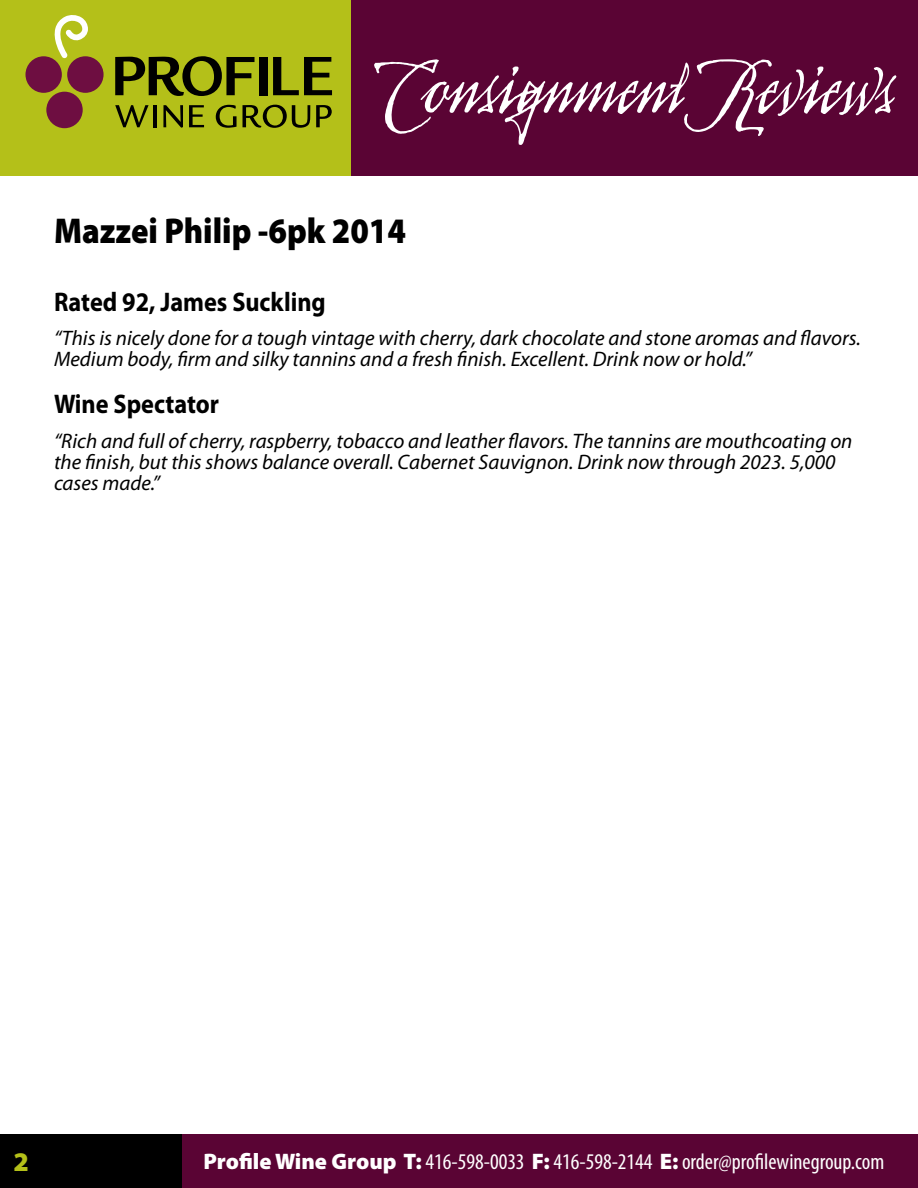
<style>
.page{position:relative;width:918px;height:1188px;background:#fff}
.page>*{position:absolute;margin:0;border:0;box-sizing:border-box;transform-origin:0 0}
.t1{font:112.5px "Arcana GMM Std Manuscript";color:#fff;scale:.75 1}
.t2{font:900 36px "Myriad Pro";color:#000;scale:.9 1}
.t3{font:700 27px "Myriad Pro";color:#000;scale:.9 1}
.t4{font:900 27px "Myriad Pro";color:#b4c019}
.t5{font:condensed 22.5px "Myriad Pro";color:#fff}
.t6{font:italic 21px/21px "Myriad Pro";color:#000}
.s1{font-weight:900;font-stretch:normal}
</style>
<div class="page">
<div style="left:0;top:0;width:351px;height:176px;background:#b4c019"></div>
<div style="left:178px;top:1134px;width:740px;height:54px;background:#5a0434"></div>
<div style="left:351px;top:0;width:567px;height:176px;background:#5a0434"></div>
<div style="left:0;top:1134px;width:181px;height:54px;background:#000"></div>
<svg style="left:115px;top:56px;width:140px;height:40px"></svg>
<div style="left:259px;top:57px;width:8px;height:38px;background:#000"></div>
<svg style="left:273px;top:57px;width:59px;height:38px"></svg>
<svg style="left:115px;top:105px;width:34px;height:22px"></svg>
<hr style="left:154px;top:105px;width:3px;height:22px;background:#000">
<svg style="left:163px;top:105px;width:20px;height:23px"></svg>
<svg style="left:189px;top:105px;width:15px;height:22px"></svg>
<svg style="left:216px;top:105px;width:21px;height:23px"></svg>
<svg style="left:243px;top:105px;width:67px;height:23px"></svg>
<svg style="left:316px;top:105px;width:16px;height:22px"></svg>
<div style="left:46px;top:92px;width:37px;height:36px;background:#6e0e41;border-radius:50%"></div>
<div style="left:25px;top:56px;width:37px;height:37px;background:#6e0e41;border-radius:50%"></div>
<div style="left:67px;top:56px;width:37px;height:37px;background:#6e0e41;border-radius:50%"></div>
<svg style="left:54px;top:15px;width:34px;height:43px"></svg>
<h1 class="t1" style="left:379px;top:33px;width:688px">Consignment Reviews</h1>
<h2 class="t2" style="left:54px;top:210px;width:393px">Mazzei Philip -6pk 2014</h2>
<p class="t3" style="left:54px;top:284px;width:304px">Rated 92, James Suckling</p>
<p class="t6" style="left:54px;top:327px;width:808px">“This is nicely done for a tough vintage with cherry, dark chocolate and stone aromas and flavors.<br>Medium body, firm and silky tannins and a fresh finish. Excellent. Drink now or hold.”</p>
<p class="t3" style="left:54px;top:387px;width:185px">Wine Spectator</p>
<p class="t6" style="left:54px;top:430px;width:800px">“Rich and full of cherry, raspberry, tobacco and leather flavors. The tannins are mouthcoating on the finish, but this shows balance overall. Cabernet Sauvignon. Drink now through 2023. 5,000 cases made.”</p>
<p class="t4" style="left:14px;top:1147px;width:17px">2</p>
<p class="t5" style="left:203px;top:1148px;width:682px"><span class="s1">Profile Wine Group T:</span> 416-598-0033 <span class="s1">F:</span> 416-598-2144 <span class="s1">E:</span> order@profilewinegroup.com</p>
</div>
